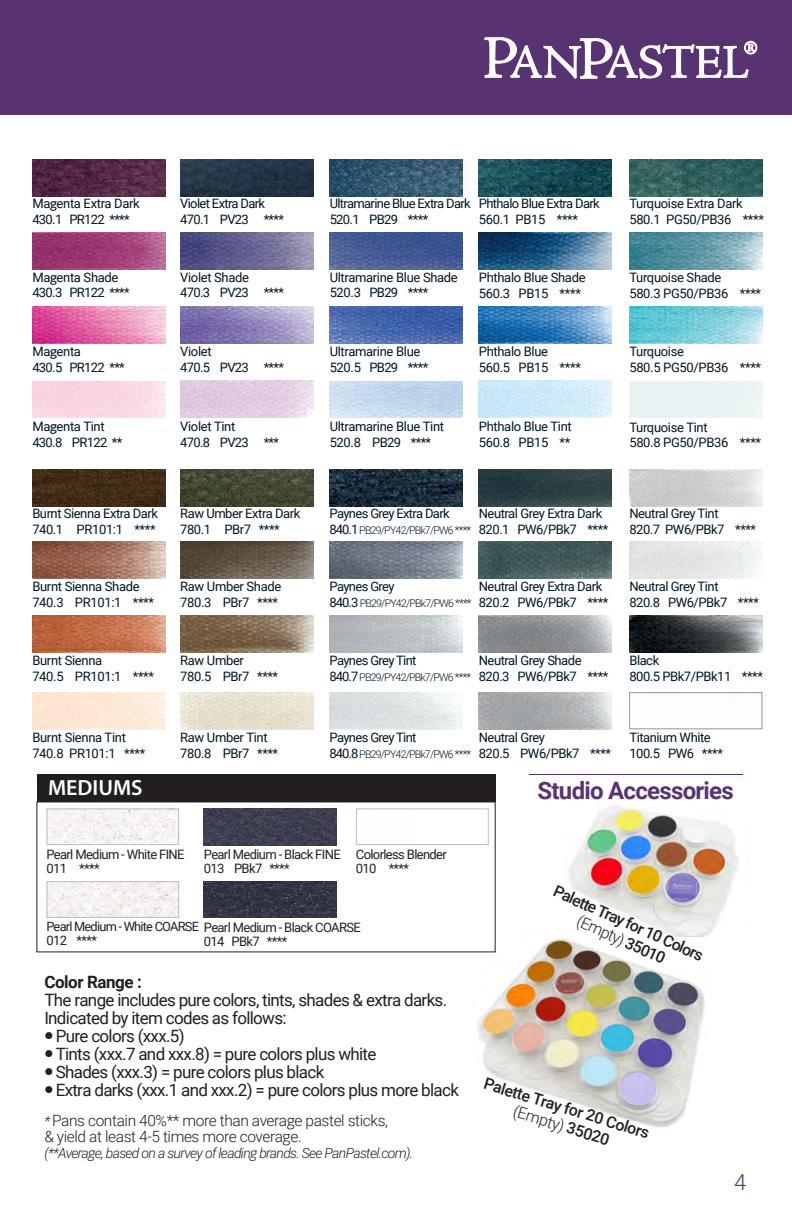
<style>
.page{position:relative;width:792px;height:1224px;background:#fff}
.page>*{position:absolute;margin:0;border:0;box-sizing:border-box;transform-origin:0 0}
.Sub_Header{font:700 24px "Roboto";letter-spacing:-.03em;color:#583371}
.t1{font:600 22px "Myriad Pro";color:#fff}
.t2{font:300 22px "Roboto";color:#583371}
.t3{font:17px "Roboto";letter-spacing:-.04em;color:#231f20}
.t4{font:700 17px "Roboto";letter-spacing:-.025em;color:#231f20}
.t5{font:500 16px/18px "Roboto";color:#231f20;text-align:center}
.t6{font:300 15.6px "Roboto";letter-spacing:-.025em;color:#231f20}
.t7{font:italic 300 14px "Roboto";letter-spacing:-.05em;color:#231f20}
.t8{font:13px/15.6px "Roboto";letter-spacing:-.035em;color:#011622}
.t9{font:13px/14px "Roboto";letter-spacing:-.05em;color:#231f20}
.t10{font:13px "Roboto";letter-spacing:-.055em;color:#011622}
.t11{font:12.8px "Roboto";letter-spacing:-.06em;color:#231f20}
.t12{font:300 10.6px "Roboto";letter-spacing:-.075em;color:#011622}
.s1{font-weight:400;font-size:13px}
.s2{font-size:11.2px}
.s3{font-size:13px}
.s4{font-style:italic;font-size:14px}
.s5{font-weight:300}
</style>
<div class="page">
<img style="left:468px;top:938px;width:237px;height:190px">
<img style="left:180px;top:160px;width:133px;height:36px">
<img style="left:180px;top:307px;width:133px;height:36px">
<img style="left:180px;top:381px;width:133px;height:37px">
<img style="left:180px;top:233px;width:133px;height:37px">
<img style="left:330px;top:160px;width:133px;height:36px">
<img style="left:330px;top:233px;width:133px;height:37px">
<img style="left:330px;top:307px;width:133px;height:36px">
<img style="left:330px;top:381px;width:133px;height:37px">
<img style="left:479px;top:160px;width:133px;height:36px">
<img style="left:479px;top:233px;width:133px;height:37px">
<img style="left:479px;top:307px;width:133px;height:36px">
<img style="left:479px;top:381px;width:133px;height:37px">
<img style="left:629px;top:160px;width:133px;height:36px">
<img style="left:629px;top:233px;width:133px;height:37px">
<img style="left:629px;top:307px;width:133px;height:36px">
<img style="left:32px;top:160px;width:133px;height:36px">
<img style="left:32px;top:307px;width:133px;height:36px">
<img style="left:32px;top:381px;width:133px;height:37px">
<img style="left:32px;top:233px;width:133px;height:37px">
<img style="left:32px;top:469px;width:133px;height:37px">
<img style="left:32px;top:542px;width:133px;height:36px">
<img style="left:32px;top:616px;width:133px;height:36px">
<img style="left:180px;top:469px;width:133px;height:37px">
<img style="left:180px;top:542px;width:133px;height:36px">
<img style="left:180px;top:616px;width:133px;height:36px">
<img style="left:180px;top:692px;width:133px;height:37px">
<img style="left:330px;top:469px;width:133px;height:37px">
<img style="left:330px;top:542px;width:133px;height:36px">
<img style="left:330px;top:616px;width:133px;height:36px">
<img style="left:479px;top:469px;width:133px;height:37px">
<img style="left:479px;top:542px;width:133px;height:36px">
<img style="left:479px;top:616px;width:133px;height:36px">
<img style="left:479px;top:692px;width:133px;height:37px">
<img style="left:629px;top:616px;width:133px;height:36px">
<img style="left:629px;top:469px;width:133px;height:37px">
<div style="left:629px;top:692px;width:133px;height:37px;border:1px solid #939598"></div>
<img style="left:569px;top:805px;width:170px;height:132px">
<img style="left:48px;top:810px;width:129px;height:33px">
<div style="left:46px;top:808px;width:133px;height:37px;border:1px solid #bcbdc0"></div>
<img style="left:204px;top:881px;width:133px;height:37px">
<img style="left:204px;top:808px;width:133px;height:37px">
<img style="left:48px;top:883px;width:129px;height:33px">
<div style="left:46px;top:881px;width:133px;height:37px;border:1px solid #bcbdc0"></div>
<div style="left:356px;top:808px;width:133px;height:37px;border:1px solid #bcbdc0"></div>
<div style="left:37px;top:774px;width:459px;height:28px;background:#231f20"></div>
<hr style="left:529px;top:774px;width:213px;height:1px;background:#583371">
<div style="left:0;top:0;width:792px;height:114px;background:#583371"></div>
<svg style="left:484px;top:37px;width:274px;height:42px"></svg>
<p class="t8" style="left:32px;top:195px;width:109px">Magenta Extra Dark<br>430.1 PR122 ****</p>
<p class="t8" style="left:180px;top:195px;width:105px">Violet Extra Dark<br>470.1 PV23 ****</p>
<p class="t8" style="left:330px;top:195px;width:143px">Ultramarine Blue Extra Dark<br>520.1 PB29 ****</p>
<p class="t8" style="left:479px;top:195px;width:122px">Phthalo Blue Extra Dark<br>560.1 PB15 ****</p>
<p class="t8" style="left:629px;top:195px;width:136px">Turquoise Extra Dark<br>580.1 PG50/PB36 ****</p>
<p class="t8" style="left:32px;top:269px;width:99px">Magenta Shade<br>430.3 PR122 ****</p>
<p class="t8" style="left:180px;top:269px;width:105px">Violet Shade<br>470.3 PV23 ****</p>
<p class="t8" style="left:330px;top:269px;width:130px">Ultramarine Blue Shade<br>520.3 PB29 ****</p>
<p class="t8" style="left:479px;top:269px;width:108px">Phthalo Blue Shade<br>560.3 PB15 ****</p>
<p class="t8" style="left:629px;top:269px;width:133px">Turquoise Shade<br>580.3 PG50/PB36 ****</p>
<p class="t8" style="left:32px;top:343px;width:94px">Magenta<br>430.5 PR122 ***</p>
<p class="t8" style="left:180px;top:343px;width:105px">Violet<br>470.5 PV23 ****</p>
<p class="t8" style="left:330px;top:343px;width:100px">Ultramarine Blue<br>520.5 PB29 ****</p>
<p class="t8" style="left:479px;top:343px;width:104px">Phthalo Blue<br>560.5 PB15 ****</p>
<p class="t8" style="left:629px;top:344px;width:133px">Turquoise<br>580.5 PG50/PB36 ****</p>
<p class="t8" style="left:32px;top:419px;width:92px">Magenta Tint<br>430.8 PR122 **</p>
<p class="t8" style="left:180px;top:419px;width:101px">Violet Tint<br>470.8 PV23 ***</p>
<p class="t8" style="left:330px;top:419px;width:116px">Ultramarine Blue Tint<br>520.8 PB29 ****</p>
<p class="t8" style="left:479px;top:419px;width:95px">Phthalo Blue Tint<br>560.8 PB15 **</p>
<p class="t8" style="left:629px;top:419px;width:133px">Turquoise Tint<br>580.8 PG50/PB36 ****</p>
<p class="t8" style="left:32px;top:505px;width:127px">Burnt Sienna Extra Dark<br>740.1 PR101:1 ****</p>
<p class="t8" style="left:180px;top:505px;width:122px">Raw Umber Extra Dark<br>780.1 PBr7 ****</p>
<p class="t8" style="left:330px;top:505px;width:122px">Paynes Grey Extra Dark</p>
<p class="t12" style="left:330px;top:522px;width:143px"><span class="s1">840.1</span> PB29/PY42/PBk7/PW6 <span class="s2">****</span></p>
<p class="t8" style="left:479px;top:505px;width:131px">Neutral Grey Extra Dark<br>820.1 PW6/PBk7 ****</p>
<p class="t8" style="left:629px;top:505px;width:91px">Neutral Grey Tint</p>
<p class="t8" style="left:629px;top:521px;width:128px">820.7 PW6/PBk7 ****</p>
<p class="t8" style="left:32px;top:578px;width:123px">Burnt Sienna Shade<br>740.3 PR101:1 ****</p>
<p class="t8" style="left:180px;top:578px;width:103px">Raw Umber Shade<br>780.3 PBr7 ****</p>
<p class="t8" style="left:479px;top:578px;width:131px">Neutral Grey Extra Dark<br>820.2 PW6/PBk7 ****</p>
<p class="t10" style="left:330px;top:577px;width:66px">Paynes Grey</p>
<p class="t12" style="left:330px;top:595px;width:144px"><span class="s1">840.3</span> PB29/PY42/PBk7/PW6 <span class="s2">****</span></p>
<p class="t8" style="left:629px;top:578px;width:131px">Neutral Grey Tint<br>820.8 PW6/PBk7 ****</p>
<p class="t8" style="left:32px;top:652px;width:123px">Burnt Sienna<br>740.5 PR101:1 ****</p>
<p class="t8" style="left:180px;top:652px;width:100px">Raw Umber<br>780.5 PBr7 ****</p>
<p class="t8" style="left:330px;top:652px;width:88px">Paynes Grey Tint</p>
<p class="t12" style="left:330px;top:670px;width:143px"><span class="s1">840.7</span> PB29/PY42/PBk7/PW6 <span class="s2">****</span></p>
<p class="t8" style="left:479px;top:652px;width:131px">Neutral Grey Shade<br>820.3 PW6/PBk7 ****</p>
<p class="t8" style="left:629px;top:652px;width:135px">Black<br>800.5 PBk7/PBk11 ****</p>
<p class="t8" style="left:32px;top:729px;width:95px">Burnt Sienna Tint</p>
<p class="t8" style="left:32px;top:745px;width:115px">740.8 PR101:1 ****</p>
<p class="t8" style="left:180px;top:729px;width:100px">Raw Umber Tint<br>780.8 PBr7 ****</p>
<p class="t8" style="left:330px;top:729px;width:88px">Paynes Grey Tint</p>
<p class="t12" style="left:330px;top:746px;width:143px"><span class="s1">840.8</span> PB29/PY42/PBk7/PW6 <span class="s2">****</span></p>
<p class="t8" style="left:479px;top:729px;width:134px">Neutral Grey<br>820.5 PW6/PBk7 ****</p>
<p class="t8" style="left:629px;top:729px;width:95px">Titanium White<br>100.5 PW6 ****</p>
<p class="t1" style="left:48px;top:774px;width:96px">MEDIUMS</p>
<p class="Sub_Header" style="left:538px;top:773px;width:198px">Studio Accessories</p>
<p class="t9" style="left:46px;top:847px;width:140px">Pearl Medium - White FINE</p>
<p class="t9" style="left:46px;top:861px;width:55px">011 ****</p>
<p class="t9" style="left:204px;top:847px;width:138px">Pearl Medium - Black FINE<br>013 PBk7 ****</p>
<p class="t9" style="left:356px;top:847px;width:93px">Colorless Blender</p>
<p class="t9" style="left:356px;top:861px;width:55px">010 ****</p>
<p class="t11" style="left:46px;top:917px;width:316px">Pearl Medium - White COARSE <span class="s3">Pearl Medium - Black COARSE</span></p>
<p class="t9" style="left:204px;top:934px;width:85px">014 PBk7 ****</p>
<p class="t9" style="left:46px;top:933px;width:52px">012 ****</p>
<p class="t4" style="left:44px;top:970px;width:99px">Color Range :</p>
<p class="t3" style="left:44px;top:988px;width:404px">The range includes pure colors, tints, shades &amp; extra darks.</p>
<p class="t3" style="left:44px;top:1006px;width:244px">Indicated by item codes as follows:</p>
<p class="t3" style="left:44px;top:1024px;width:142px">● Pure colors (xxx.5)</p>
<p class="t3" style="left:44px;top:1042px;width:334px">● Tints (xxx.7 and xxx.8) = pure colors plus white</p>
<p class="t3" style="left:44px;top:1060px;width:282px">● Shades (xxx.3) = pure colors plus black</p>
<p class="t3" style="left:44px;top:1078px;width:416px">● Extra darks (xxx.1 and xxx.2) = pure colors plus more black</p>
<p class="t6" style="left:44px;top:1109px;width:345px"><span class="s4">*</span> Pans contain 40%** more than average pastel sticks,</p>
<p class="t6" style="left:44px;top:1125px;width:259px">&amp; yield at least 4-5 times more coverage.</p>
<p class="t7" style="left:44px;top:1143px;width:370px">(**Average, based on a survey of leading brands. See PanPastel.com).</p>
<p class="t5" style="left:558px;top:881px;width:164px;rotate:24deg">Palette Tray for 10 Colors <span class="s5">(Empty)</span> 35010</p>
<p class="t5" style="left:487px;top:1074px;width:174px;rotate:17deg">Palette Tray for 20 Colors <span class="s5">(Empty)</span> 35020</p>
<p class="t2" style="left:734px;top:1166px;width:14px">4</p>
</div>
